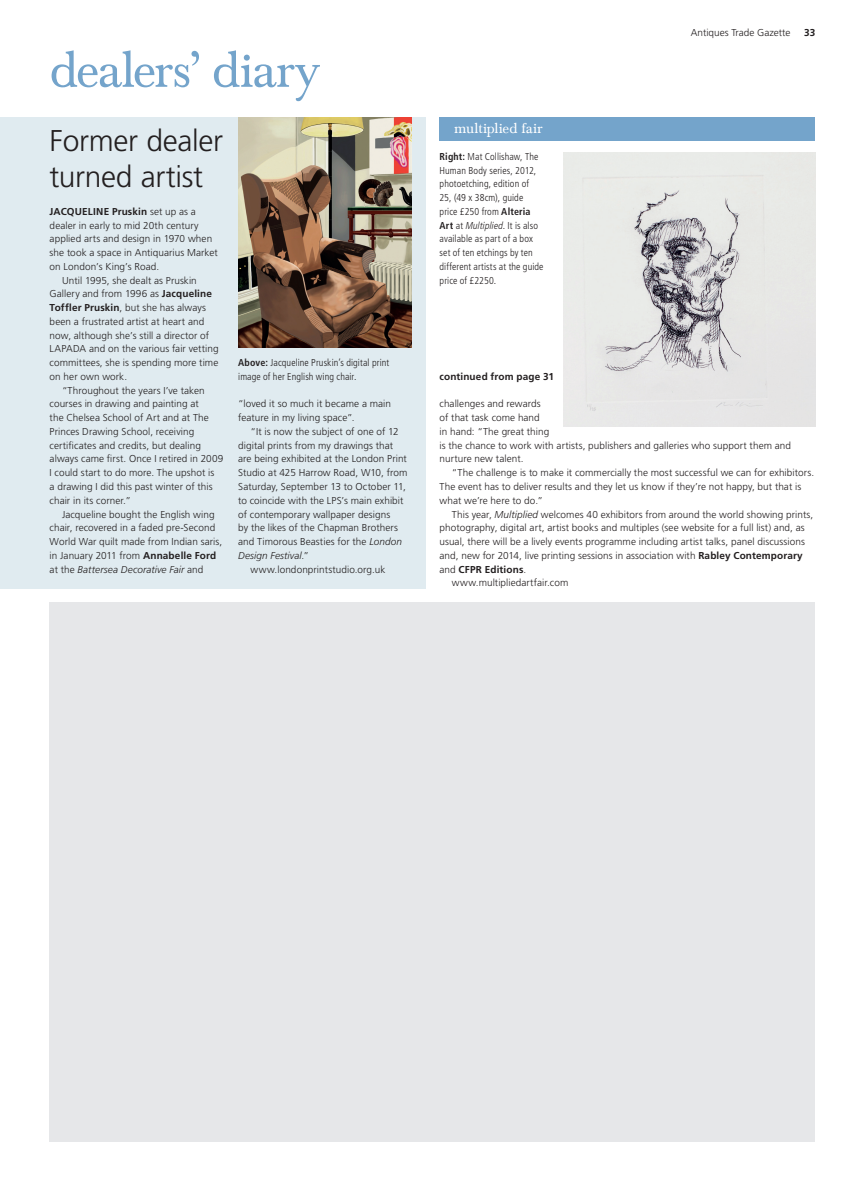
<style>
.page{position:relative;width:865px;height:1188px;background:#fff}
.page>*{position:absolute;margin:0;border:0;box-sizing:border-box;transform-origin:0 0}
.t1{font:52.5px "Baskerville Com";letter-spacing:-.035em;color:#74a4cb}
.t2{font:300 30px/36px "Frutiger LT Pro";letter-spacing:-.015em;color:#231f20}
.t3{font:15px "Baskerville Com";letter-spacing:-.005em;color:#fff}
.t4{font:300 10px/13.8px "Frutiger LT Pro";letter-spacing:.005em;color:#231f20}
.t5{font:300 condensed 10px/13.8px "Frutiger LT Pro";letter-spacing:.01em;color:#231f20}
.t6{font:700 10px "Frutiger LT Pro";letter-spacing:.015em;color:#231f20}
.t7{font:italic 300 10px "Frutiger LT Pro";letter-spacing:.01em;color:#231f20}
.s1{font-weight:300}
.s2{font-weight:700}
.s3{font-style:normal}
.s4{font-style:italic}
</style>
<div class="page">
<div style="left:0;top:117px;width:425px;height:471px;background:#e0ebf0"></div>
<img style="left:238px;top:117px;width:173px;height:230px">
<img style="left:564px;top:152px;width:251px;height:274px">
<div style="left:50px;top:602px;width:765px;height:539px;background:#e6e7e9"></div>
<div style="left:439px;top:117px;width:376px;height:23px;background:#74a4cb"></div>
<h1 class="t1" style="left:50px;top:40px;width:272px">dealers’ diary</h1>
<h2 class="t2" style="left:50px;top:123px;width:175px">Former dealer turned artist</h2>
<p class="t6" style="left:50px;top:205px;width:148px">Jacqueli ne Pruskin <span class="s1">set up as a</span></p>
<p class="t4" style="left:50px;top:218px;width:150px">dealer in early to mid 20th century</p>
<p class="t4" style="left:50px;top:232px;width:164px">applied arts and design in 1970 when</p>
<p class="t4" style="left:50px;top:246px;width:170px">she took a space in Antiquarius Market</p>
<p class="t4" style="left:50px;top:259px;width:111px">on London’s King’s Road.</p>
<p class="t4" style="left:62px;top:273px;width:136px">Until 1995, she dealt as Pruskin</p>
<p class="t4" style="left:50px;top:287px;width:164px">Gallery and from 1996 as <span class="s2">Jacqueline</span></p>
<p class="t4" style="left:50px;top:301px;width:158px"><span class="s2">Toffler Pruskin</span>, but she has always</p>
<p class="t4" style="left:50px;top:314px;width:156px">been a frustrated artist at heart and</p>
<p class="t4" style="left:50px;top:328px;width:161px">now, although she’s still a director of</p>
<p class="t4" style="left:50px;top:342px;width:170px">LAPADA and on the various fair vetting</p>
<p class="t4" style="left:50px;top:356px;width:170px">committees, she is spending more time</p>
<p class="t4" style="left:50px;top:369px;width:79px">on her own work.</p>
<p class="t4" style="left:62px;top:383px;width:144px">“Throughout the years I’ve taken</p>
<p class="t4" style="left:50px;top:397px;width:151px">courses in drawing and painting at</p>
<p class="t4" style="left:50px;top:411px;width:161px">the Chelsea School of Art and at The</p>
<p class="t4" style="left:50px;top:424px;width:146px">Princes Drawing School, receiving</p>
<p class="t4" style="left:50px;top:438px;width:153px">certificates and credits, but dealing</p>
<p class="t4" style="left:50px;top:452px;width:175px">always came first. Once I retired in 2009</p>
<p class="t4" style="left:50px;top:466px;width:166px">I could start to do more. The upshot is</p>
<p class="t4" style="left:50px;top:479px;width:164px">a drawing I did this past winter of this</p>
<p class="t4" style="left:50px;top:493px;width:83px">chair in its corner.”</p>
<p class="t4" style="left:62px;top:507px;width:154px">Jacqueline bought the English wing</p>
<p class="t4" style="left:50px;top:521px;width:167px">chair, recovered in a faded pre-Second</p>
<p class="t4" style="left:50px;top:534px;width:174px">World War quilt made from Indian saris,</p>
<p class="t4" style="left:50px;top:548px;width:168px">in January 2011 from <span class="s2">Annabelle Ford</span></p>
<p class="t7" style="left:50px;top:563px;width:155px"><span class="s3">at the</span> Battersea Decorative Fair <span class="s3">and</span></p>
<p class="t5" style="left:238px;top:356px;width:153px"><span class="s2">Above:</span> Jacqueline Pruskin’s digital print image of her English wing chair.</p>
<p class="t4" style="left:238px;top:397px;width:154px">“loved it so much it became a main feature in my living space”.</p>
<p class="t4" style="left:251px;top:424px;width:150px">“It is now the subject of one of 12</p>
<p class="t4" style="left:238px;top:438px;width:156px">digital prints from my drawings that</p>
<p class="t4" style="left:238px;top:452px;width:170px">are being exhibited at the London Print</p>
<p class="t4" style="left:238px;top:466px;width:171px">Studio at 425 H arrow Road, W10, from</p>
<p class="t4" style="left:238px;top:479px;width:169px">Saturday, September 13 to October 11,</p>
<p class="t4" style="left:238px;top:493px;width:167px">to coincide with the LPS’s main exhibit</p>
<p class="t4" style="left:238px;top:507px;width:153px">of contemporary wallpaper designs</p>
<p class="t4" style="left:238px;top:521px;width:161px">by the likes of the Chapman Brothers</p>
<p class="t4" style="left:238px;top:534px;width:165px">and Timorous Beasties for the <span class="s4">London</span></p>
<p class="t7" style="left:238px;top:549px;width:72px">Design Festival<span class="s3">.”</span></p>
<p class="t4" style="left:251px;top:562px;width:136px">www.londonprintstudio.org.uk</p>
<h3 class="t3" style="left:454px;top:119px;width:90px">multiplied fair</h3>
<p class="t5" style="left:439px;top:149px;width:105px"><span class="s2">Right:</span> Mat Collishaw, The<br>Human Body series, 2012, photoetching, edition of<br>25, (49 x 38cm), guide price £250 from <span class="s2">Alteria<br>Art</span> at <span class="s4">Multiplied</span>. It is also available as part of a box set of ten etchings by ten different artists at the guide price of £2250.</p>
<p class="t6" style="left:439px;top:370px;width:116px">continued from page 31</p>
<p class="t4" style="left:691px;top:26px;width:101px">Antiques Trade Gazette</p>
<p class="t6" style="left:804px;top:26px;width:13px">33</p>
<p class="t4" style="left:439px;top:397px;width:353px">challenges and rewards<br>of that task come hand<br>in hand: “The great thing<br>is the chance to work with artists, publishers and galleries who support them and nurture new talent.</p>
<p class="t4" style="left:439px;top:466px;width:376px;text-indent:12px">“The challenge is to make it commercially the most successful we can for exhibitors.<br>The event has to deliver results and they let us know if they’re not happy, but that is what we’re here to do.”</p>
<p class="t4" style="left:452px;top:507px;width:363px">This year, <span class="s4">Multiplied</span> welcomes 40 exhibitors from around the world showing prints,</p>
<p class="t4" style="left:439px;top:521px;width:366px">photography, digital art, artist books and multiples (see website for a full list) and, as</p>
<p class="t4" style="left:439px;top:534px;width:367px">usual, there will be a lively events programme including artist talks, panel discussions</p>
<p class="t4" style="left:439px;top:548px;width:365px">and, new for 2014, live printing sessions in association with <span class="s2">Rabley Contemporary</span></p>
<p class="t6" style="left:439px;top:563px;width:88px"><span class="s1">and</span> CFPR Editions<span class="s1">.</span></p>
<p class="t4" style="left:452px;top:576px;width:118px">www.multipliedartfair.com</p>
</div>
